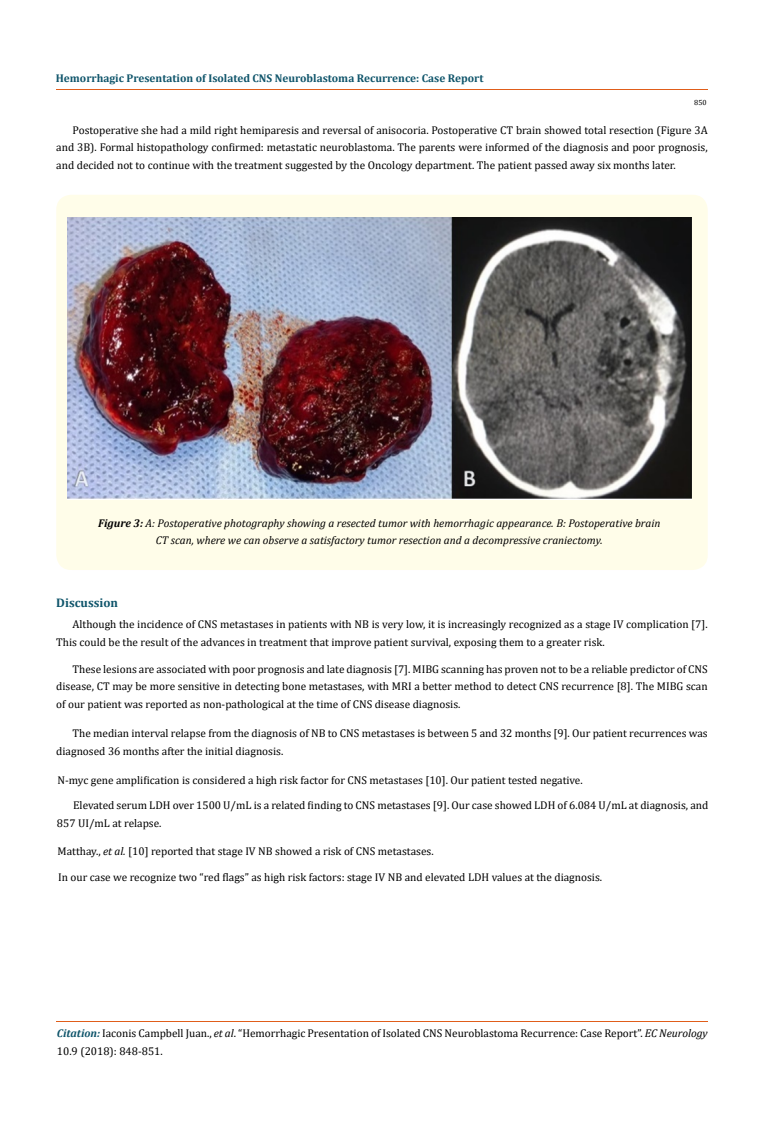
<style>
.page{position:relative;width:764px;height:1127px;background:#fff}
.page>*{position:absolute;margin:0;border:0;box-sizing:border-box;transform-origin:0 0}
.t1{font:700 12.5px "Cambria";color:#0e546a}
.t2{font:11.25px/17.5px "Cambria";color:#000}
.t3{font:italic 11.25px/17.5px "Cambria";color:#000;text-align:center}
.t4{font:700 11.25px "Cambria";color:#0e546a}
.t5{font:7.5px "Cambria";color:#000}
.s1{font-weight:700}
.s2{font-style:italic}
.s3{font-weight:700;font-style:italic;color:#0e546a}
</style>
<div class="page">
<hr style="left:56px;top:90px;width:652px;height:1px;background:#e05d1a">
<hr style="left:56px;top:1020px;width:651px;height:1px;background:#e05d1a">
<div style="left:56px;top:195px;width:652px;height:375px;background:#fffde9;border-radius:15px"></div>
<img style="left:68px;top:218px;width:623px;height:281px">
<p class="t4" style="left:56px;top:70px;width:429px">Hemorrhagic Presentation of Isolated CNS Neuroblastoma Recurrence: Case Report</p>
<p class="t5" style="left:694px;top:98px;width:14px">850</p>
<p class="t2" style="left:56px;top:121px;width:653px;text-align:justify;text-indent:16px">Postoperative she had a mild right hemiparesis and reversal of anisocoria. Postoperative CT brain showed total resection (Figure 3A and 3B). Formal histopathology confirmed: metastatic neuroblastoma. The parents were informed of the diagnosis and poor prognosis, and decided not to continue with the treatment suggested by the Oncology department. The patient passed away six months later.</p>
<p class="t3" style="left:98px;top:513px;width:564px"><span class="s1">Figure 3:</span> A: Postoperative photography showing a resected tumor with hemorrhagic appearance. B: Postoperative brain<br>CT scan, where we can observe a satisfactory tumor resection and a decompressive craniectomy.</p>
<p class="t1" style="left:56px;top:593px;width:63px">Discussion</p>
<p class="t2" style="left:56px;top:615px;width:653px;text-indent:16px">Although the incidence of CNS metastases in patients with NB is very low, it is increasingly recognized as a stage IV complication [7].<br>This could be the result of the advances in treatment that improve patient survival, exposing them to a greater risk.</p>
<p class="t2" style="left:56px;top:660px;width:653px;text-align:justify;text-indent:16px">These lesions are associated with poor prognosis and late diagnosis [7]. MIBG scanning has proven not to be a reliable predictor of CNS disease, CT may be more sensitive in detecting bone metastases, with MRI a better method to detect CNS recurrence [8]. The MIBG scan of our patient was reported as non-pathological at the time of CNS disease diagnosis.</p>
<p class="t2" style="left:56px;top:724px;width:653px;text-indent:16px">The median interval relapse from the diagnosis of NB to CNS metastases is between 5 and 32 months [9]. Our patient recurrences was diagnosed 36 months after the initial diagnosis.</p>
<p class="t2" style="left:57px;top:771px;width:527px">N-myc gene amplification is considered a high risk factor for CNS metastases [10]. Our patient tested negative.</p>
<p class="t2" style="left:57px;top:796px;width:653px;text-indent:16px">Elevated serum LDH over 1500 U/mL is a related finding to CNS metastases [9]. Our case showed LDH of 6.084 U/mL at diagnosis, and<br>857 UI/mL at relapse.</p>
<p class="t2" style="left:58px;top:842px;width:378px">Matthay., <span class="s2">et al.</span> [10] reported that stage IV NB showed a risk of CNS metastases.</p>
<p class="t2" style="left:58px;top:868px;width:545px">In our case we recognize two “red flags” as high risk factors: stage IV NB and elevated LDH values at the diagnosis.</p>
<p class="t2" style="left:57px;top:1024px;width:652px"><span class="s3">Citation:</span> Iaconis Campbell Juan., <span class="s2">et al</span>. “Hemorrhagic Presentation of Isolated CNS Neuroblastoma Recurrence: Case Report”. <span class="s2">EC Neurology<br></span>10.9 (2018): 848-851.</p>
</div>
